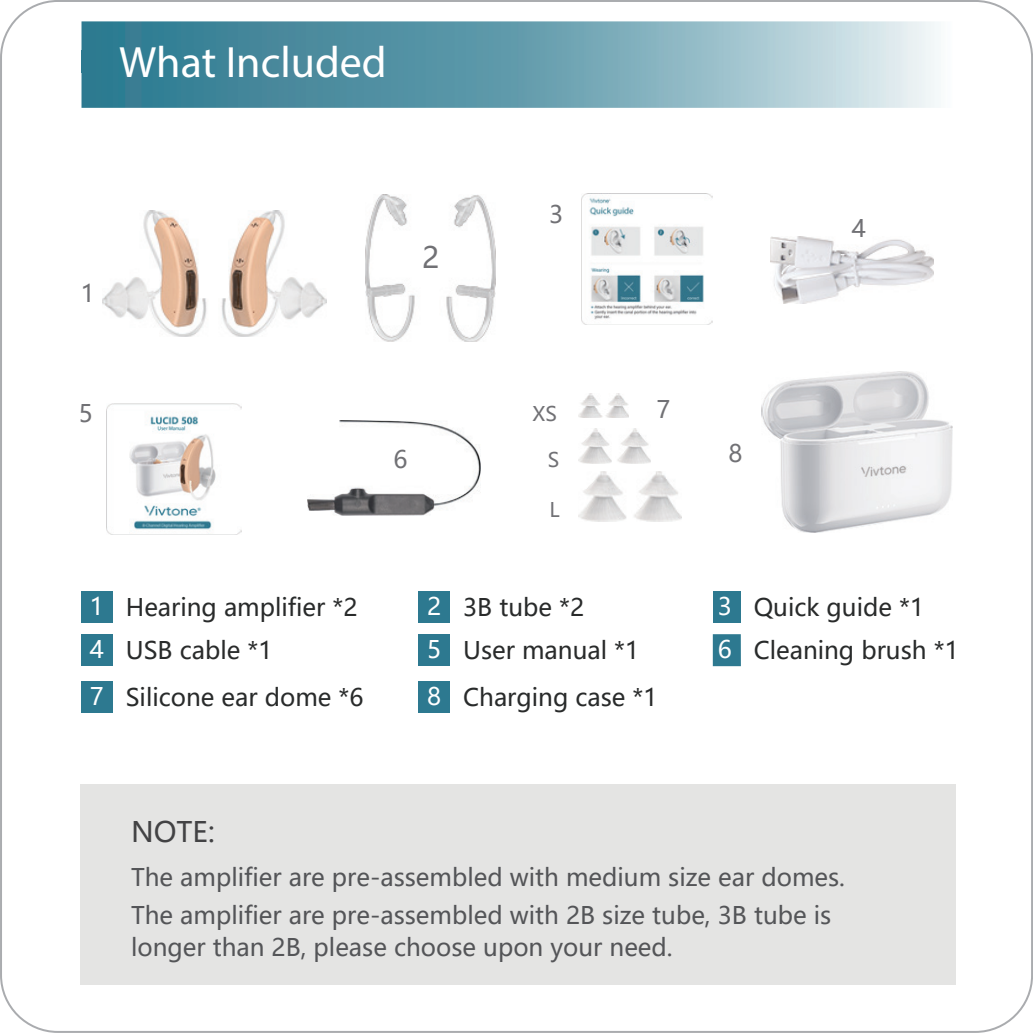
<style>
.page{position:relative;width:1033px;height:1033px;background:#fff}
.page>*{position:absolute;margin:0;border:0;box-sizing:border-box;transform-origin:0 0}
.t1{font:44px "Helvetica";color:#fff}
.t2{font:29.2px "Microsoft Ya Hei";color:#717175}
.t3{font:28px "Microsoft Ya Hei";color:#fff}
.t4{font:28px "Microsoft Ya Hei";color:#424244}
.t5{font:24px/32px "Microsoft Ya Hei";color:#545558}
.t6{font:24px "Microsoft Ya Hei";color:#292b2b}
.t7{font:24px "Microsoft Ya Hei";color:#717175}
.t8{font:20px "Microsoft Ya Hei";color:#717175}
.s1{color:#fff}
</style>
<div class="page">
<div style="left:81px;top:784px;width:875px;height:200px;background:#e4e4e3"></div>
<img style="left:81px;top:21px;width:858px;height:87px">
<img style="left:81px;top:51px;width:3px;height:21px">
<img style="left:87px;top:50px;width:162px;height:22px">
<img style="left:762px;top:372px;width:191px;height:161px">
<img style="left:307px;top:420px;width:173px;height:95px">
<div style="left:81px;top:591px;width:32px;height:32px;background:#2d7990"></div>
<div style="left:418px;top:591px;width:32px;height:32px;background:#2d7990"></div>
<div style="left:713px;top:591px;width:28px;height:32px;background:#2d7990"></div>
<div style="left:81px;top:681px;width:32px;height:32px;background:#2d7990"></div>
<div style="left:418px;top:681px;width:32px;height:32px;background:#2d7990"></div>
<div style="left:81px;top:634px;width:32px;height:32px;background:#2d7990"></div>
<div style="left:418px;top:634px;width:32px;height:32px;background:#2d7990"></div>
<div style="left:713px;top:634px;width:28px;height:32px;background:#2d7990"></div>
<img style="left:102px;top:211px;width:224px;height:126px">
<img style="left:365px;top:194px;width:130px;height:148px">
<img style="left:578px;top:393px;width:51px;height:25px">
<img style="left:578px;top:429px;width:72px;height:35px">
<img style="left:578px;top:471px;width:104px;height:51px">
<img style="left:770px;top:237px;width:163px;height:66px">
<img style="left:107px;top:403px;width:134px;height:131px">
<img style="left:581px;top:194px;width:131px;height:131px">
<h1 class="t1" style="left:119px;top:35px;width:269px">What Included</h1>
<p class="t3" style="left:56px;top:43px;width:197px">What included</p>
<p class="t7" style="left:81px;top:278px;width:16px">1</p>
<p class="t7" style="left:79px;top:397px;width:16px">5</p>
<p class="t2" style="left:422px;top:238px;width:19px">2</p>
<p class="t7" style="left:394px;top:443px;width:16px">6</p>
<p class="t7" style="left:549px;top:198px;width:16px">3</p>
<p class="t8" style="left:532px;top:400px;width:26px">XS</p>
<p class="t8" style="left:548px;top:447px;width:13px">S</p>
<p class="t8" style="left:549px;top:496px;width:12px">L</p>
<p class="t7" style="left:656px;top:393px;width:16px">7</p>
<p class="t7" style="left:728px;top:437px;width:16px">8</p>
<p class="t7" style="left:852px;top:212px;width:16px">4</p>
<p class="t6" style="left:90px;top:591px;width:269px"><span class="s1">1</span> Hearing amplifier *2</p>
<p class="t6" style="left:427px;top:591px;width:158px"><span class="s1">2</span> 3B tube *2</p>
<p class="t6" style="left:718px;top:591px;width:208px"><span class="s1">3</span> Quick guide *1</p>
<p class="t6" style="left:90px;top:634px;width:184px"><span class="s1">4</span> USB cable *1</p>
<p class="t6" style="left:427px;top:634px;width:213px"><span class="s1">5</span> User manual *1</p>
<p class="t6" style="left:718px;top:634px;width:242px"><span class="s1">6</span> Cleaning brush *1</p>
<p class="t6" style="left:90px;top:681px;width:275px"><span class="s1">7</span> Silicone ear dome *6</p>
<p class="t6" style="left:427px;top:681px;width:232px"><span class="s1">8</span> Charging case *1</p>
<p class="t4" style="left:131px;top:813px;width:85px">NOTE:</p>
<p class="t5" style="left:131px;top:861px;width:715px">The amplifier are pre-assembled with medium size ear domes.</p>
<p class="t5" style="left:131px;top:899px;width:702px">The amplifier are pre-assembled with 2B size tube, 3B tube is longer than 2B, please choose upon your need.</p>
</div>
